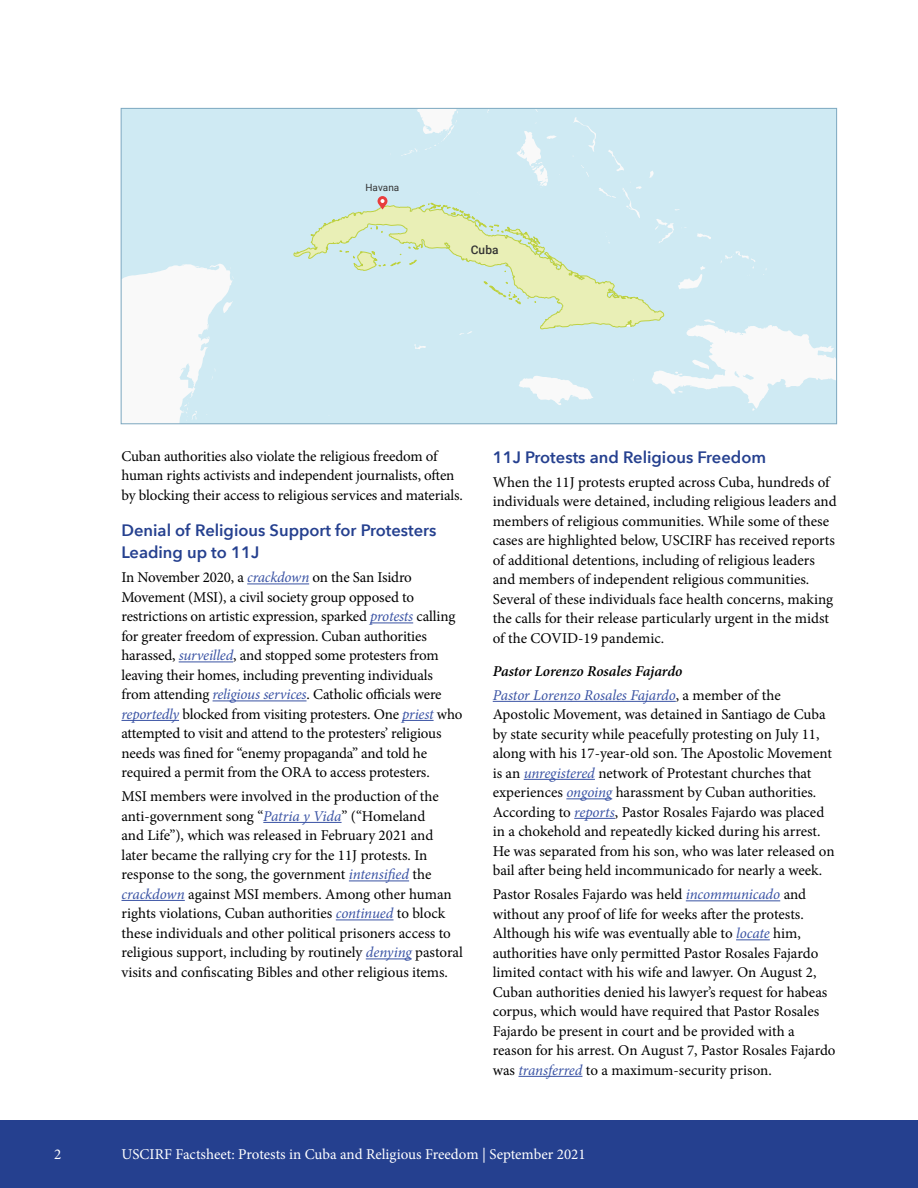
<style>
.page{position:relative;width:918px;height:1188px;background:#fff}
.page>*{position:absolute;margin:0;border:0;box-sizing:border-box;transform-origin:0 0}
.Subhead{font:600 16.5px/22.5px "Avenir Next";color:#25408f}
.Body_no_indent{font:15px/19.5px "Minion Pro";letter-spacing:-.005em;color:#000}
.t1{font:15px "Minion Pro";color:#fff}
.Body_subhead2{font:italic 600 15px "Minion Pro";letter-spacing:-.005em;color:#000}
.t2{font:500 11.85px "Roboto";color:#333}
.t3{font:9.9px "Roboto";letter-spacing:.01em;color:#333}
.s1{font-style:italic;color:#3a53a4}
</style>
<div class="page">
<div style="left:0;top:1120px;width:918px;height:68px;background:#25408f"></div>
<hr style="left:247px;top:584px;width:62px;height:1px;background:#3a53a4">
<hr style="left:370px;top:623px;width:43px;height:1px;background:#3a53a4">
<hr style="left:179px;top:662px;width:54px;height:1px;background:#3a53a4">
<hr style="left:213px;top:701px;width:94px;height:1px;background:#3a53a4">
<hr style="left:122px;top:720px;width:57px;height:1px;background:#3a53a4">
<hr style="left:402px;top:720px;width:32px;height:1px;background:#3a53a4">
<hr style="left:263px;top:822px;width:79px;height:1px;background:#3a53a4">
<hr style="left:349px;top:881px;width:60px;height:1px;background:#3a53a4">
<hr style="left:122px;top:900px;width:63px;height:1px;background:#3a53a4">
<hr style="left:336px;top:920px;width:58px;height:1px;background:#3a53a4">
<hr style="left:366px;top:959px;width:46px;height:1px;background:#3a53a4">
<hr style="left:493px;top:701px;width:183px;height:1px;background:#3a53a4">
<hr style="left:524px;top:779px;width:71px;height:1px;background:#3a53a4">
<hr style="left:566px;top:798px;width:46px;height:1px;background:#3a53a4">
<hr style="left:574px;top:818px;width:41px;height:1px;background:#3a53a4">
<hr style="left:686px;top:900px;width:94px;height:1px;background:#3a53a4">
<hr style="left:736px;top:939px;width:34px;height:1px;background:#3a53a4">
<hr style="left:518px;top:1076px;width:64px;height:1px;background:#3a53a4">
<svg style="left:123px;top:110px;width:712px;height:312px;background:#d4ebf3"></svg>
<svg style="left:294px;top:203px;width:370px;height:126px;background:#d4eadd"></svg>
<svg style="left:734px;top:371px;width:20px;height:9px"></svg>
<svg style="left:378px;top:196px;width:9px;height:13px"></svg>
<p class="t3" style="left:365px;top:180px;width:35px">Havana</p>
<p class="t2" style="left:471px;top:241px;width:29px">Cuba</p>
<p class="Body_no_indent" style="left:122px;top:446px;width:343px">Cuban authorities also violate the religious freedom of human rights activists and independent journalists, often by blocking their access to religious services and materials.</p>
<p class="Subhead" style="left:122px;top:519px;width:317px">Denial of Religious Support for Protesters<br>Leading up to 11J</p>
<p class="Body_no_indent" style="left:122px;top:568px;width:343px">In November 2020, a <span class="s1">crackdown</span> on the San Isidro Movement (MSI), a civil society group opposed to restrictions on artistic expression, sparked <span class="s1">protests</span> calling for greater freedom of expression. Cuban authorities harassed, <span class="s1">surveilled</span>, and stopped some protesters from leaving their homes, including preventing individuals from attending <span class="s1">religious services</span>. Catholic officials were <span class="s1">reportedly</span> blocked from visiting protesters. One <span class="s1">priest</span> who attempted to visit and attend to the protesters’ religious needs was fined for “enemy propaganda” and told he required a permit from the ORA to access protesters.</p>
<p class="Body_no_indent" style="left:122px;top:787px;width:343px">MSI members were involved in the production of the anti-government song “<span class="s1">Patria y Vida</span>” (“Homeland<br>and Life”), which was released in February 2021 and later became the rallying cry for the 11J protests. In response to the song, the government <span class="s1">intensified</span> the <span class="s1">crackdown</span> against MSI members. Among other human rights violations, Cuban authorities <span class="s1">continued</span> to block these individuals and other political prisoners access to religious support, including by routinely <span class="s1">denying</span> pastoral visits and confiscating Bibles and other religious items.</p>
<p class="Subhead" style="left:493px;top:445px;width:275px">11J Protests and Religious Freedom</p>
<p class="Body_no_indent" style="left:493px;top:472px;width:345px">When the 11J protests erupted across Cuba, hundreds of individuals were detained, including religious leaders and members of religious communities. While some of these cases are highlighted below, USCIRF has received reports of additional detentions, including of religious leaders and members of independent religious communities.<br>Several of these individuals face health concerns, making the calls for their release particularly urgent in the midst of the COVID-19 pandemic.</p>
<p class="Body_subhead2" style="left:493px;top:661px;width:191px">Pastor Lorenzo Rosales Fajardo</p>
<p class="Body_no_indent" style="left:493px;top:685px;width:343px"><span class="s1">Pastor Lorenzo Rosales Fajardo</span>, a member of the Apostolic Movement, was detained in Santiago de Cuba by state security while peacefully protesting on July 11, along with his 17-year-old son. The Apostolic Movement is an <span class="s1">unregistered</span> network of Protestant churches that experiences <span class="s1">ongoing</span> harassment by Cuban authorities.<br>According to <span class="s1">reports</span>, Pastor Rosales Fajardo was placed in a chokehold and repeatedly kicked during his arrest.<br>He was separated from his son, who was later released on bail after being held incommunicado for nearly a week.</p>
<p class="Body_no_indent" style="left:493px;top:885px;width:344px">Pastor Rosales Fajardo was held <span class="s1">incommunicado</span> and without any proof of life for weeks after the protests.<br>Although his wife was eventually able to <span class="s1">locate</span> him, authorities have only permitted Pastor Rosales Fajardo limited contact with his wife and lawyer. On August 2, Cuban authorities denied his lawyer’s request for habeas corpus, which would have required that Pastor Rosales Fajardo be present in court and be provided with a reason for his arrest. On August 7, Pastor Rosales Fajardo was <span class="s1">transferred</span> to a maximum-security prison.</p>
<p class="t1" style="left:54px;top:1144px;width:9px">2</p>
<p class="t1" style="left:122px;top:1144px;width:466px">USCIRF Factsheet: Protests in Cuba and Religious Freedom | September 2021</p>
</div>
